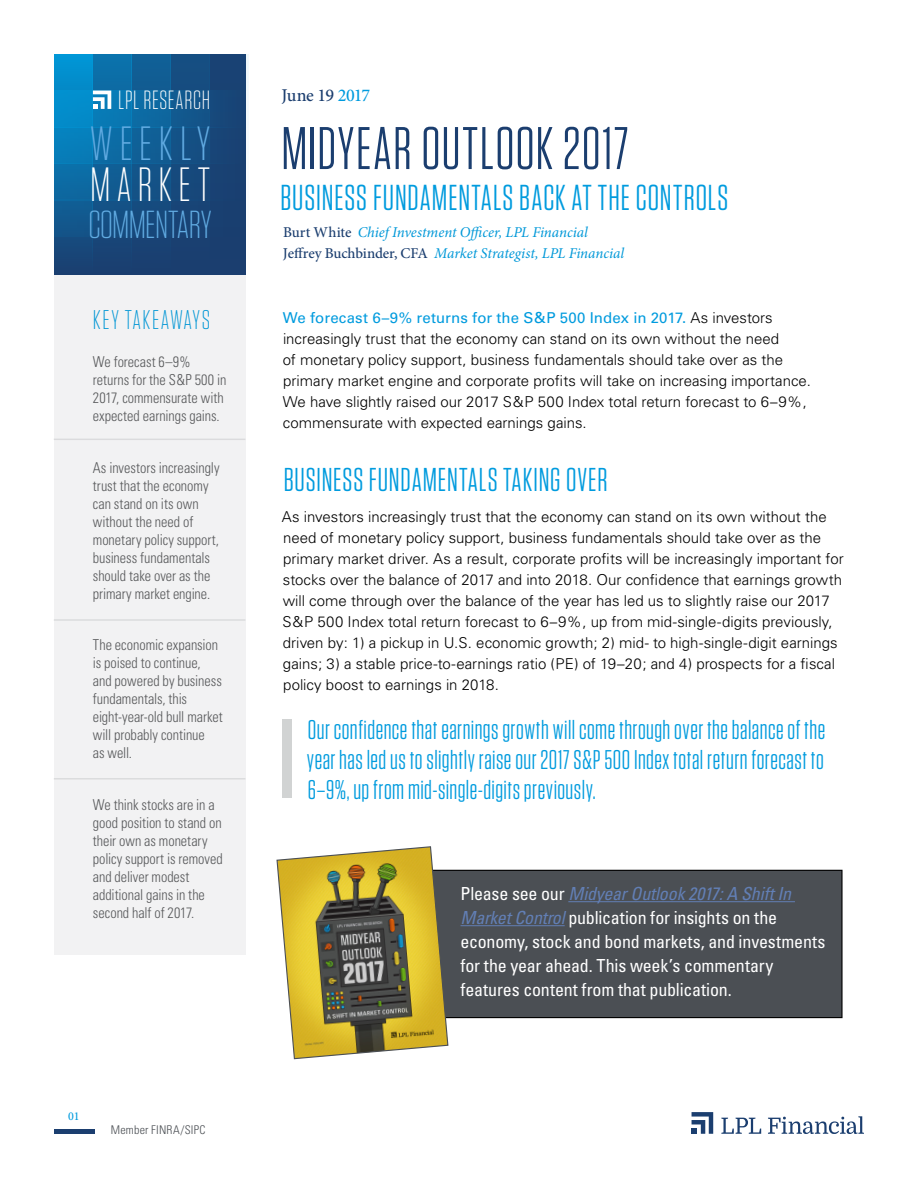
<style>
.page{position:relative;width:918px;height:1188px;background:#fff}
.page>*{position:absolute;margin:0;border:0;box-sizing:border-box;transform-origin:0 0}
.t1{font:60px "Tungsten Narrow";letter-spacing:.03em;color:#1b3e6f}
.t2{font:300 48px "Tungsten Narrow";letter-spacing:.13em;color:#fff}
.t3{font:300 48px "Tungsten Narrow";letter-spacing:.135em;color:#61abe2;scale:1.04 1}
.t4{font:300 39px "Tungsten Narrow";letter-spacing:-.015em;color:#61abe2;scale:1.04 1}
.t5{font:36px "Tungsten Narrow";letter-spacing:.03em;color:#009bde}
.t6{font:33px "Tungsten Narrow";letter-spacing:.03em;color:#009bde}
.t7{font:27px/30px "Tungsten Narrow";letter-spacing:.015em;color:#009bde;text-align:justify}
.t8{font:300 27px "Tungsten Narrow";letter-spacing:.055em;color:#0497d5;scale:1.04 1}
.t9{font:300 26.25px "Tungsten Narrow";letter-spacing:.025em;color:#fff}
.t10{font:condensed 18px/24px "Univers";letter-spacing:-.01em;color:#fff}
.t11{font:500 18px "Minion Pro";letter-spacing:-.04em;color:#1b3e6f}
.t12{font:300 15px/21px "Univers";color:#000}
.t13{font:300 condensed 15px/18px "Univers";letter-spacing:-.005em;color:#58595b;scale:.95 1}
.t14{font:italic 15px/21.5px "Minion Pro";letter-spacing:-.005em;color:#0098d8}
.t15{font:300 condensed 12px "Univers";letter-spacing:.015em;color:#4b4f54}
.t16{font:500 12px "Minion Pro";color:#009bde}
.s1{color:#009bde}
.s2{font-weight:500;font-style:normal;color:#1b3e6f}
.s3{font-weight:400;color:#009bde}
.s4{font-style:italic;color:#627fb5}
</style>
<div class="page">
<svg style="left:93px;top:54px;width:39px;height:221px;background:#106198"></svg>
<div style="left:209px;top:54px;width:39px;height:220px;background:#194274"></div>
<svg style="left:171px;top:54px;width:38px;height:221px;background:#164b7f"></svg>
<svg style="left:132px;top:54px;width:39px;height:221px;background:#12578d"></svg>
<svg style="left:54px;top:54px;width:39px;height:221px;background:#0975af"></svg>
<div style="left:54px;top:164px;width:194px;height:36px;background:linear-gradient(to right,#0769a3,#244371)"></div>
<div style="left:54px;top:200px;width:194px;height:37px;background:linear-gradient(to right,#0d568d,#244372)"></div>
<div style="left:54px;top:127px;width:194px;height:37px;background:linear-gradient(to right,#017fbd,#244472)"></div>
<svg style="left:93px;top:91px;width:18px;height:18px"></svg>
<hr style="left:54px;top:1130px;width:40px;height:4px;background:#1b3e6f">
<svg style="left:692px;top:1112px;width:21px;height:22px"></svg>
<svg style="left:721px;top:1118px;width:40px;height:16px"></svg>
<svg style="left:768px;top:1116px;width:96px;height:18px"></svg>
<hr style="left:56px;top:369px;width:195px;height:2px;background:#4b4f54">
<div style="left:54px;top:275px;width:192px;height:679px;background:#efeff0"></div>
<hr style="left:54px;top:439px;width:191px;height:1px;background:#4b4f54">
<hr style="left:54px;top:778px;width:191px;height:2px;background:#4b4f54">
<hr style="left:54px;top:619px;width:191px;height:2px;background:#4b4f54">
<div style="left:282px;top:720px;width:10px;height:78px;background:#d1d3d3"></div>
<div style="left:388px;top:870px;width:454px;height:148px;background:#4b4f54"></div>
<div style="left:387px;top:870px;width:456px;height:148px;border:1px solid #000"></div>
<hr style="left:568px;top:901px;width:227px;height:1px;background:#627fb5">
<hr style="left:461px;top:925px;width:104px;height:1px;background:#627fb5">
<svg style="left:276px;top:846px;width:173px;height:214px"></svg>
<h3 class="t9" style="left:118px;top:87px;width:93px">LPL RESEARCH</h3>
<h2 class="t3" style="left:90px;top:120px;width:117px">WEEKLY</h2>
<h2 class="t2" style="left:90px;top:161px;width:121px">MARKET</h2>
<h3 class="t4" style="left:88px;top:205px;width:120px">COMMENTARY</h3>
<h3 class="t8" style="left:93px;top:307px;width:114px">KEY TAKEAWAYS</h3>
<p class="t13" style="left:93px;top:353px;width:142px">We forecast 6–9% returns for the S&amp;P 500 in<br>2017, commensurate with expected earnings gains.</p>
<p class="t13" style="left:93px;top:458px;width:135px">As investors increasingly trust that the economy can stand on its own without the need of monetary policy support, business fundamentals should take over as the primary market engine.</p>
<p class="t13" style="left:93px;top:636px;width:138px">The economic expansion is poised to continue, and powered by business fundamentals, this eight-year-old bull market will probably continue<br>as well.</p>
<p class="t13" style="left:93px;top:796px;width:138px">We think stocks are in a good position to stand on their own as monetary policy support is removed and deliver modest additional gains in the second half of 2017.</p>
<p class="t16" style="left:68px;top:1108px;width:13px">01</p>
<p class="t15" style="left:111px;top:1123px;width:96px">Member FINRA/SIPC</p>
<p class="t11" style="left:282px;top:83px;width:90px">June 19 <span class="s1">2017</span></p>
<h1 class="t1" style="left:281px;top:119px;width:349px">MIDYEAR OUTLOOK 2017</h1>
<h3 class="t5" style="left:280px;top:179px;width:449px">BUSINESS FUNDAMENTALS BACK AT THE CONTROLS</h3>
<p class="t14" style="left:283px;top:221px;width:343px"><span class="s2">Burt White</span> Chief Investment Officer, LPL Financial<br><span class="s2">Jeffrey Buchbinder, CFA</span> Market Strategist, LPL Financial</p>
<p class="t12" style="left:283px;top:308px;width:530px"><span class="s3">We forecast 6–9% returns for the S&amp;P 500 Index in 2017.</span> As investors increasingly trust that the economy can stand on its own without the need<br>of monetary policy support, business fundamentals should take over as the primary market engine and corporate profits will take on increasing importance.<br>We have slightly raised our 2017 S&amp;P 500 Index total return forecast to 6–9%, commensurate with expected earnings gains.</p>
<h3 class="t6" style="left:284px;top:463px;width:325px">BUSINESS FUNDAMENTALS TAKING OVER</h3>
<p class="t12" style="left:282px;top:507px;width:563px">As investors increasingly trust that the economy can stand on its own without the need of monetary policy support, business fundamentals should take over as the primary market driver. As a result, corporate profits will be increasingly important for stocks over the balance of 2017 and into 2018. Our confidence that earnings growth will come through over the balance of the year has led us to slightly raise our 2017<br>S&amp;P 500 Index total return forecast to 6–9%, up from mid-single-digits previously, driven by: 1) a pickup in U.S. economic growth; 2) mid- to high-single-digit earnings gains; 3) a stable price-to-earnings ratio (PE) of 19–20; and 4) prospects for a fiscal policy boost to earnings in 2018.</p>
<h3 class="t7" style="left:307px;top:715px;width:520px">Our confidence that earnings growth will come through over the balance of the year has led us to slightly raise our 2017 S&amp;P 500 Index total return forecast to 6–9%, up from mid-single-digits previously.</h3>
<p class="t10" style="left:461px;top:881px;width:366px">Please see our <span class="s4">Midyear Outlook 2017: A Shift In Market Control</span> publication for insights on the economy, stock and bond markets, and investments for the year ahead. This week’s commentary features content from that publication.</p>
</div>
